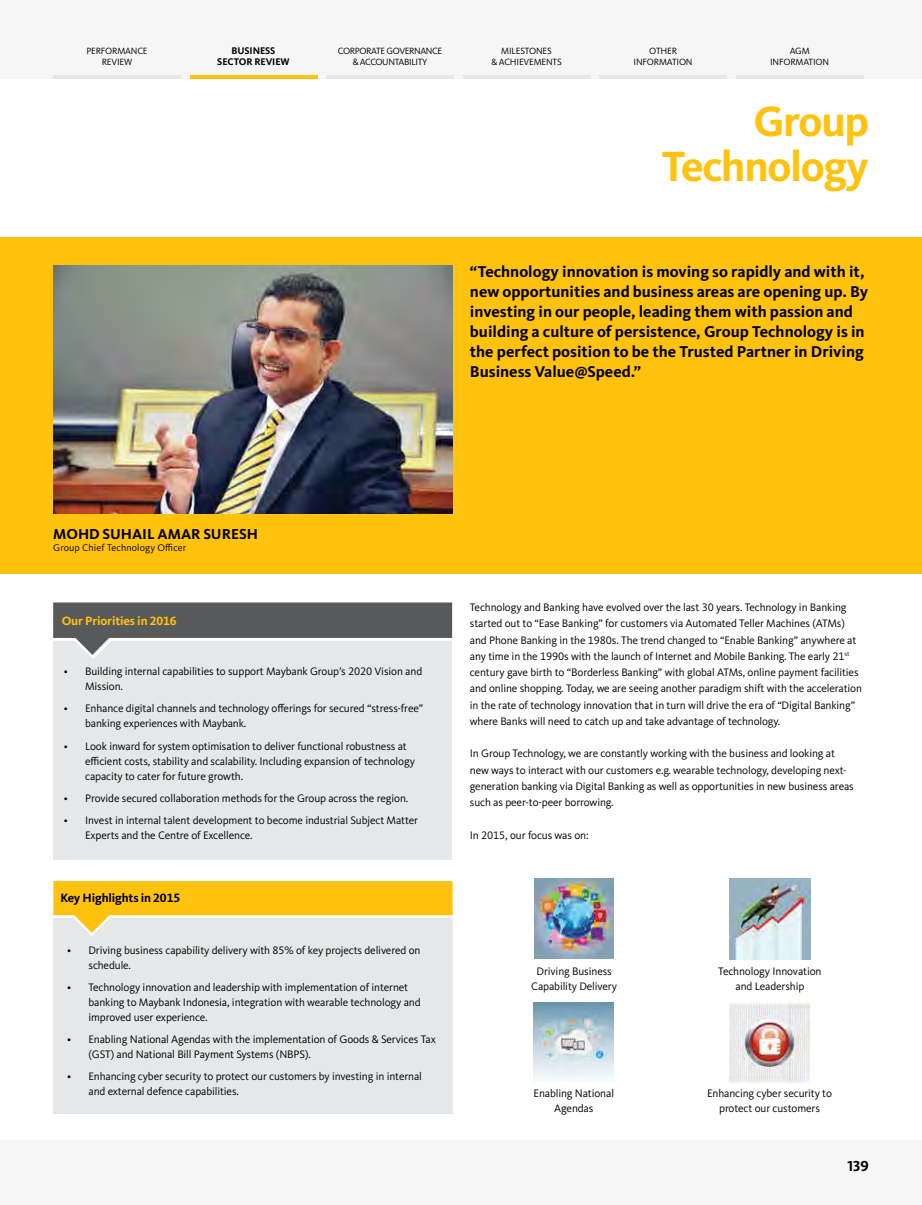
<style>
.page{position:relative;width:922px;height:1205px;background:#fff}
.page>*{position:absolute;margin:0;border:0;box-sizing:border-box;transform-origin:0 0}
.t1{font:700 43.75px/45px "Kievit OT";letter-spacing:-.03em;color:#ffc20e;text-align:right}
.t2{font:700 16.25px/20px "Kievit OT";color:#000}
.t3{font:700 15px "Kievit OT";color:#000}
.t4{font:700 12.5px "Kievit OT";letter-spacing:-.01em;color:#ffc20e}
.t5{font:700 12.5px "Kievit OT";letter-spacing:-.01em;color:#000}
.t6{font:11.25px/15px "Kievit OT";letter-spacing:-.01em;color:#000}
.t7{font:10px "Kievit OT";letter-spacing:.01em;color:#000}
.t8{font:700 10px/11.2px "Kievit OT";letter-spacing:-.01em;color:#000;text-align:center}
.t9{font:9.38px/11.2px "Kievit OT";letter-spacing:-.02em;color:#000;text-align:center}
.t10{font:9.38px/11.2px "Kievit OT";letter-spacing:-.04em;color:#000;text-align:center}
</style>
<div class="page">
<div style="left:0;top:0;width:921px;height:1205px;background:#f6f6f6"></div>
<div style="left:0;top:79px;width:921px;height:1061px;background:#fff"></div>
<hr style="left:53px;top:75px;width:128px;height:4px;background:#e6e7e8">
<hr style="left:190px;top:75px;width:127px;height:4px;background:#ffc20e">
<hr style="left:326px;top:75px;width:128px;height:4px;background:#e6e7e8">
<hr style="left:462px;top:75px;width:128px;height:4px;background:#e6e7e8">
<hr style="left:599px;top:75px;width:127px;height:4px;background:#e6e7e8">
<hr style="left:735px;top:75px;width:128px;height:4px;background:#e6e7e8">
<div style="left:0;top:237px;width:921px;height:337px;background:#ffc20e"></div>
<img style="left:53px;top:265px;width:399px;height:248px">
<img style="left:534px;top:879px;width:79px;height:79px">
<img style="left:729px;top:879px;width:81px;height:80px">
<img style="left:533px;top:1002px;width:80px;height:80px">
<img style="left:728px;top:1002px;width:82px;height:81px">
<div style="left:53px;top:910px;width:399px;height:203px;background:#e6e7e8"></div>
<div style="left:53px;top:633px;width:399px;height:226px;background:#e6e7e8"></div>
<svg style="left:53px;top:602px;width:400px;height:57px"></svg>
<svg style="left:53px;top:881px;width:400px;height:57px"></svg>
<p class="t9" style="left:86px;top:45px;width:63px">PERFORMANCE<br>REVIEW</p>
<p class="t8" style="left:217px;top:45px;width:74px">BUSINESS<br>SECTOR REVIEW</p>
<p class="t10" style="left:338px;top:45px;width:106px">CORPORATE GOVERNANCE &amp; ACCOUNTABILITY</p>
<p class="t9" style="left:491px;top:45px;width:72px">MILESTONES<br>&amp; ACHIEVEMENTS</p>
<p class="t9" style="left:633px;top:45px;width:60px">OTHER<br>INFORMATION</p>
<p class="t9" style="left:770px;top:45px;width:60px">AGM<br>INFORMATION</p>
<p class="t1" style="left:661px;top:99px;width:208px">Group<br>Technology</p>
<p class="t2" style="left:470px;top:262px;width:400px">“Technology innovation is moving so rapidly and with it, new opportunities and business areas are opening up. By investing in our people, leading them with passion and building a culture of persistence, Group Technology is in the perfect position to be the Trusted Partner in Driving Business Value@Speed.”</p>
<p class="t3" style="left:53px;top:525px;width:206px">MOHD SUHAIL AMAR SURESH</p>
<p class="t7" style="left:53px;top:542px;width:134px">Group Chief Technology Officer</p>
<p class="t4" style="left:62px;top:613px;width:116px">Our Priorities in 2016</p>
<p class="t6" style="left:85px;top:664px;width:338px;text-indent:-21px">• Building internal capabilities to support Maybank Group’s 2020 Vision and<br>Mission.</p>
<p class="t6" style="left:85px;top:701px;width:339px;text-indent:-21px">• Enhance digital channels and technology offerings for secured “stress-free” banking experiences with Maybank.</p>
<p class="t6" style="left:85px;top:738px;width:331px;text-indent:-21px">• Look inward for system optimisation to deliver functional robustness at efficient costs, stability and scalability. Including expansion of technology capacity to cater for future growth.</p>
<p class="t6" style="left:64px;top:790px;width:346px">• Provide secured collaboration methods for the Group across the region.</p>
<p class="t6" style="left:85px;top:812px;width:334px;text-indent:-21px">• Invest in internal talent development to become industrial Subject Matter<br>Experts and the Centre of Excellence.</p>
<p class="t5" style="left:60px;top:890px;width:121px">Key Highlights in 2015</p>
<p class="t6" style="left:88px;top:943px;width:333px;text-indent:-21px">• Driving business capability delivery with 85% of key projects delivered on schedule.</p>
<p class="t6" style="left:88px;top:980px;width:333px;text-indent:-21px">• Technology innovation and leadership with implementation of internet banking to Maybank Indonesia, integration with wearable technology and improved user experience.</p>
<p class="t6" style="left:88px;top:1032px;width:349px;text-indent:-21px">• Enabling National Agendas with the implementation of Goods &amp; Services Tax (GST) and National Bill Payment Systems (NBPS).</p>
<p class="t6" style="left:88px;top:1069px;width:335px;text-indent:-21px">• Enhancing cyber security to protect our customers by investing in internal and external defence capabilities.</p>
<p class="t6" style="left:469px;top:599px;width:393px;line-height:16.2px">Technology and Banking have evolved over the last 30 years. Technology in Banking started out to “Ease Banking” for customers via Automated Teller Machines (ATMs) and Phone Banking in the 1980s. The trend changed to “Enable Banking” anywhere at any time in the 1990s with the launch of Internet and Mobile Banking. The early 21<sup>st </sup>century gave birth to “Borderless Banking” with global ATMs, online payment facilities and online shopping. Today, we are seeing another paradigm shift with the acceleration in the rate of technology innovation that in turn will drive the era of “Digital Banking” where Banks will need to catch up and take advantage of technology.</p>
<p class="t6" style="left:469px;top:745px;width:385px;line-height:16.2px">In Group Technology, we are constantly working with the business and looking at new ways to interact with our customers e.g. wearable technology, developing next&shy;generation banking via Digital Banking as well as opportunities in new business areas such as peer-to-peer borrowing.</p>
<p class="t6" style="left:469px;top:827px;width:120px">In 2015, our focus was on:</p>
<p class="t6" style="left:531px;top:964px;width:87px;text-align:center">Driving Business<br>Capability Delivery</p>
<p class="t6" style="left:718px;top:964px;width:105px;text-align:center">Technology Innovation and Leadership</p>
<p class="t6" style="left:533px;top:1086px;width:82px;text-align:center">Enabling National<br>Agendas</p>
<p class="t6" style="left:707px;top:1086px;width:126px;text-align:center">Enhancing cyber security to protect our customers</p>
<p class="t3" style="left:847px;top:1157px;width:23px">139</p>
</div>
